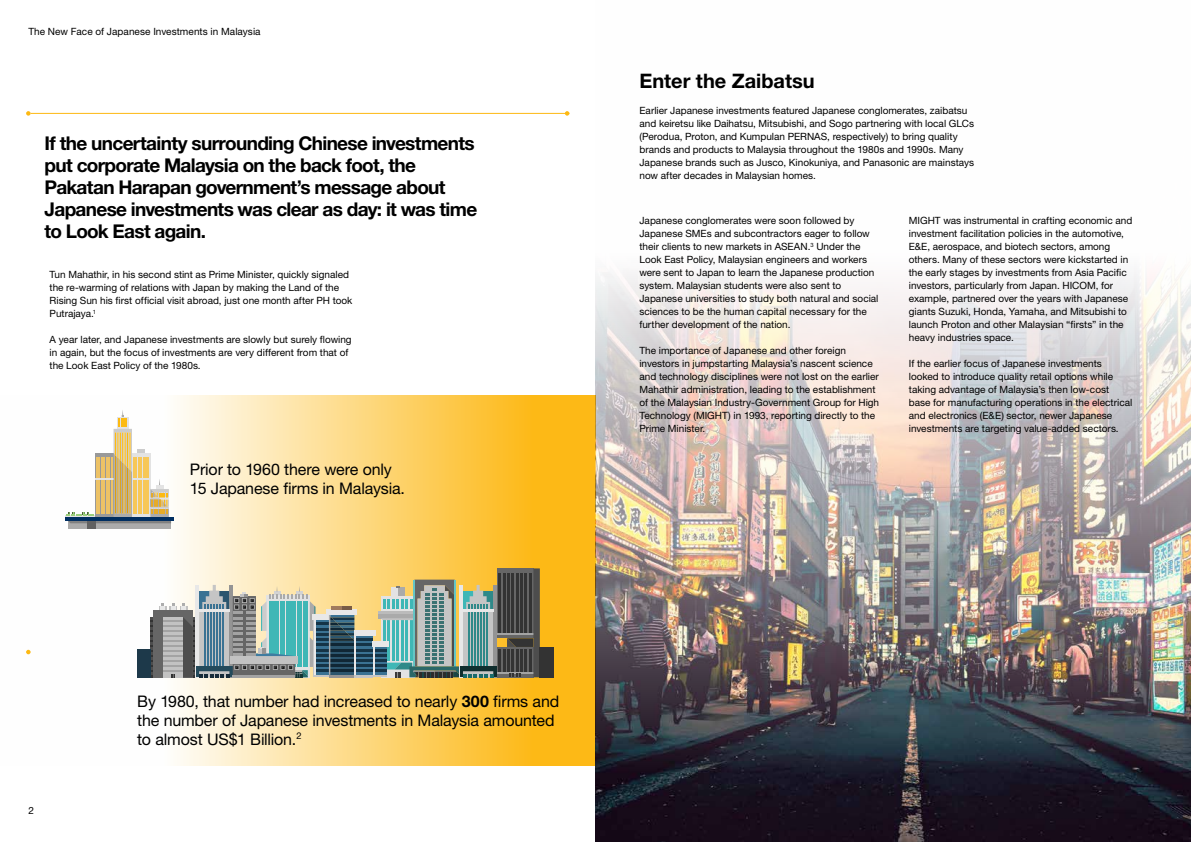
<style>
.page{position:relative;width:1191px;height:842px;background:#fff}
.page>*{position:absolute;margin:0;border:0;box-sizing:border-box;transform-origin:0 0}
.t1{font:700 20px "Helvetica Neue LT Std";color:#000}
.t2{font:700 19px/22px "Helvetica Neue LT Std";letter-spacing:-.035em;color:#000}
.t3{font:16px/19px "Helvetica Neue LT Std";letter-spacing:-.01em;color:#000}
.t4{font:10px/13px "Helvetica Neue LT Std";color:#000}
.s1{font-weight:700}
</style>
<div class="page">
<svg style="left:26px;top:111px;width:5px;height:5px"></svg>
<svg style="left:565px;top:111px;width:4px;height:5px"></svg>
<hr style="left:31px;top:113px;width:538px;height:1px;background:#fdb913">
<svg style="left:26px;top:395px;width:569px;height:370px"></svg>
<img style="left:595px;top:272px;width:596px;height:570px">
<div style="left:150px;top:617px;width:46px;height:60px;background:#333"></div>
<hr style="left:150px;top:672px;width:46px;height:3px;background:#4d4d4d">
<hr style="left:150px;top:667px;width:46px;height:3px;background:#4d4d4d">
<hr style="left:150px;top:662px;width:46px;height:3px;background:#4d4d4d">
<hr style="left:150px;top:657px;width:46px;height:3px;background:#4d4d4d">
<hr style="left:150px;top:652px;width:46px;height:3px;background:#4d4d4d">
<hr style="left:150px;top:647px;width:46px;height:3px;background:#4d4d4d">
<hr style="left:150px;top:642px;width:46px;height:3px;background:#4d4d4d">
<hr style="left:150px;top:637px;width:46px;height:3px;background:#4d4d4d">
<hr style="left:150px;top:632px;width:46px;height:3px;background:#4d4d4d">
<hr style="left:150px;top:627px;width:46px;height:3px;background:#4d4d4d">
<hr style="left:150px;top:622px;width:46px;height:3px;background:#4d4d4d">
<hr style="left:150px;top:617px;width:46px;height:3px;background:#4d4d4d">
<div style="left:153px;top:610px;width:40px;height:67px;background:#666"></div>
<div style="left:163px;top:617px;width:20px;height:60px;background:#a3a3a3"></div>
<div style="left:163px;top:672px;width:20px;height:5px;background:#c2c2c2"></div>
<hr style="left:163px;top:667px;width:20px;height:3px;background:#c2c2c2">
<hr style="left:163px;top:662px;width:20px;height:3px;background:#c2c2c2">
<hr style="left:163px;top:657px;width:20px;height:3px;background:#c2c2c2">
<hr style="left:163px;top:652px;width:20px;height:3px;background:#c2c2c2">
<hr style="left:163px;top:647px;width:20px;height:3px;background:#c2c2c2">
<hr style="left:163px;top:642px;width:20px;height:3px;background:#c2c2c2">
<hr style="left:163px;top:637px;width:20px;height:3px;background:#c2c2c2">
<hr style="left:163px;top:632px;width:20px;height:3px;background:#c2c2c2">
<hr style="left:163px;top:627px;width:20px;height:3px;background:#c2c2c2">
<hr style="left:163px;top:622px;width:20px;height:3px;background:#c2c2c2">
<hr style="left:163px;top:617px;width:20px;height:3px;background:#c2c2c2">
<svg style="left:171px;top:674px;width:4px;height:3px"></svg>
<svg style="left:183px;top:618px;width:10px;height:59px"></svg>
<svg style="left:159px;top:603px;width:28px;height:7px"></svg>
<div style="left:137px;top:649px;width:14px;height:28px;background:#1d394a"></div>
<svg style="left:496px;top:568px;width:11px;height:70px"></svg>
<svg style="left:496px;top:647px;width:11px;height:30px"></svg>
<hr style="left:496px;top:633px;width:37px;height:1px;background:#a3a3a3">
<hr style="left:496px;top:672px;width:37px;height:1px;background:#a3a3a3">
<hr style="left:499px;top:574px;width:2px;height:59px;background:#333">
<hr style="left:503px;top:574px;width:2px;height:59px;background:#333">
<hr style="left:499px;top:649px;width:2px;height:23px;background:#333">
<hr style="left:503px;top:649px;width:2px;height:23px;background:#333">
<svg style="left:507px;top:568px;width:33px;height:109px;background:#4b4a49"></svg>
<div style="left:540px;top:647px;width:14px;height:30px;background:#333"></div>
<hr style="left:493px;top:585px;width:3px;height:92px;background:#949494">
<svg style="left:493px;top:666px;width:3px;height:11px"></svg>
<hr style="left:196px;top:585px;width:3px;height:92px;background:#e8e8e8">
<div style="left:196px;top:666px;width:37px;height:11px;background:#244a5b"></div>
<svg style="left:199px;top:580px;width:294px;height:98px;background:#95a79b"></svg>
<hr style="left:342px;top:606px;width:10px;height:4px;background:#785c47">
<hr style="left:331px;top:606px;width:11px;height:4px;background:#a07b5f">
<hr style="left:65px;top:517px;width:109px;height:4px;background:#002e61">
<hr style="left:65px;top:515px;width:30px;height:2px;background:#e3e3e3">
<svg style="left:66px;top:410px;width:105px;height:119px"></svg>
<p class="t4" style="left:28px;top:25px;width:234px">The New Face of Japanese Investments in Malaysia</p>
<h2 class="t2" style="left:45px;top:132px;width:434px">If the uncertainty surrounding Chinese investments put corporate Malaysia on the back foot, the Pakatan Harapan government’s message about Japanese investments was clear as day: it was time to Look East again.</h2>
<p class="t4" style="left:50px;top:268px;width:304px">Tun Mahathir, in his second stint as Prime Minister, quickly signaled the re-warming of relations with Japan by making the Land of the Rising Sun his first official visit abroad, just one month after PH took Putrajaya.<sup>1</sup></p>
<p class="t4" style="left:50px;top:333px;width:303px">A year later, and Japanese investments are slowly but surely flowing in again, but the focus of investments are very different from that of the Look East Policy of the 1980s.</p>
<h3 class="t3" style="left:190px;top:460px;width:217px">Prior to 1960 there were only<br>15 Japanese firms in Malaysia.</h3>
<p class="t4" style="left:28px;top:803px;width:7px">2</p>
<h3 class="t3" style="left:137px;top:691px;width:423px">By 1980, that number had increased to nearly <span class="s1">300</span> firms and the number of Japanese investments in Malaysia amounted to almost US$1 Billion.<sup>2</sup></h3>
<h1 class="t1" style="left:639px;top:68px;width:177px">Enter the Zaibatsu</h1>
<p class="t4" style="left:639px;top:104px;width:336px">Earlier Japanese investments featured Japanese conglomerates, zaibatsu and keiretsu like Daihatsu, Mitsubishi, and Sogo partnering with local GLCs (Perodua, Proton, and Kumpulan PERNAS, respectively) to bring quality brands and products to Malaysia throughout the 1980s and 1990s. Many Japanese brands such as Jusco, Kinokuniya, and Panasonic are mainstays now after decades in Malaysian homes.</p>
<p class="t4" style="left:639px;top:214px;width:240px">Japanese conglomerates were soon followed by Japanese SMEs and subcontractors eager to follow their clients to new markets in ASEAN.<sup>3</sup> Under the Look East Policy, Malaysian engineers and workers were sent to Japan to learn the Japanese production system. Malaysian students were also sent to Japanese universities to study both natural and social sciences to be the human capital necessary for the further development of the nation.</p>
<p class="t4" style="left:639px;top:344px;width:241px">The importance of Japanese and other foreign investors in jumpstarting Malaysia’s nascent science and technology disciplines were not lost on the earlier Mahathir administration, leading to the establishment of the Malaysian Industry-Government Group for High Technology (MIGHT) in 1993, reporting directly to the Prime Minister.</p>
<p class="t4" style="left:909px;top:214px;width:225px">MIGHT was instrumental in crafting economic and investment facilitation policies in the automotive, E&amp;E, aerospace, and biotech sectors, among others. Many of these sectors were kickstarted in the early stages by investments from Asia Pacific investors, particularly from Japan. HICOM, for example, partnered over the years with Japanese giants Suzuki, Honda, Yamaha, and Mitsubishi to launch Proton and other Malaysian “firsts” in the heavy industries space.</p>
<p class="t4" style="left:909px;top:357px;width:225px">If the earlier focus of Japanese investments looked to introduce quality retail options while taking advantage of Malaysia’s then low-cost base for manufacturing operations in the electrical and electronics (E&amp;E) sector, newer Japanese investments are targeting value-added sectors.</p>
</div>
